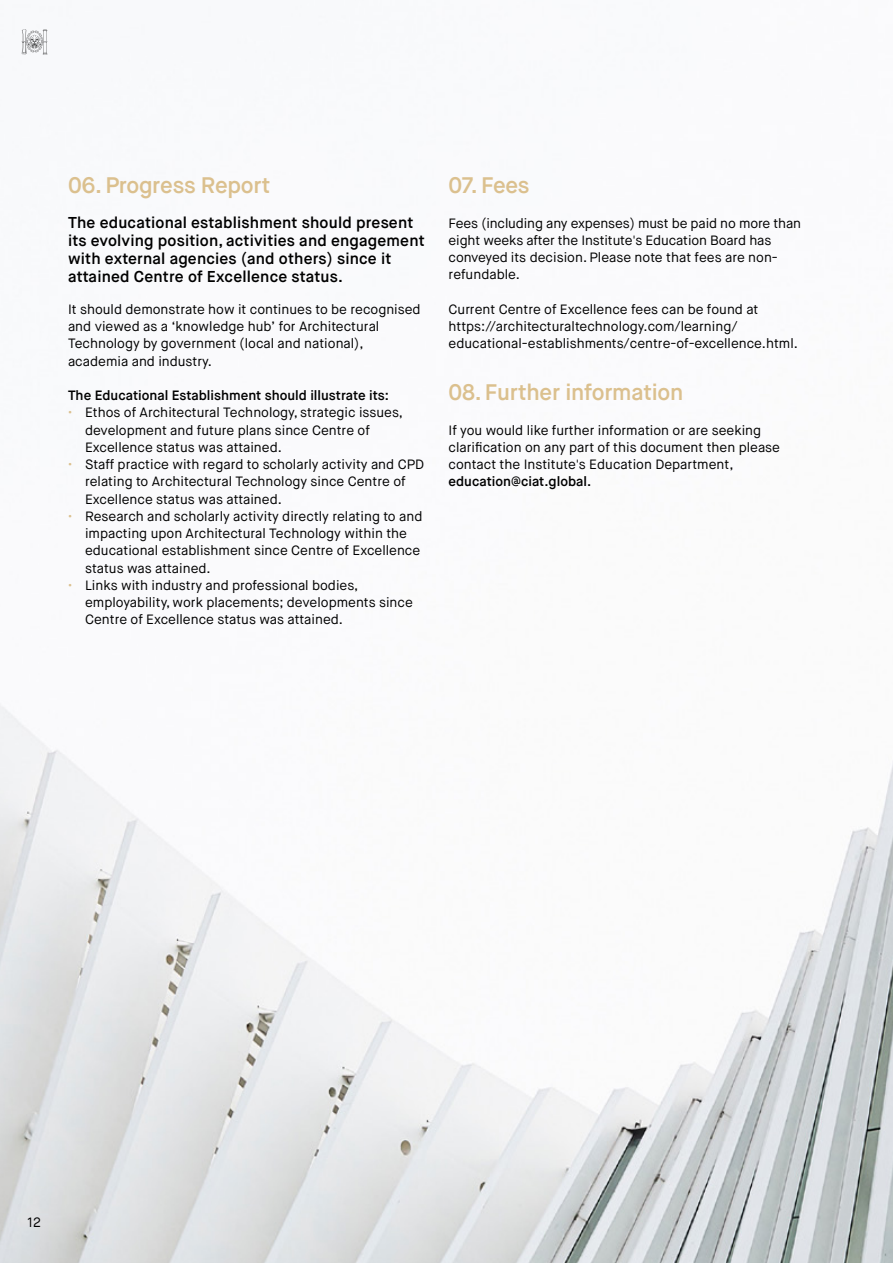
<style>
.page{position:relative;width:893px;height:1263px;background:#fff}
.page>*{position:absolute;margin:0;border:0;box-sizing:border-box;transform-origin:0 0}
.Body_Copy{font:600 22.5px "Maison Neue";letter-spacing:-.01em;color:#dbc08e}
.Body_Title{font:600 15.75px/18px "Maison Neue";letter-spacing:.01em;color:#000}
.Body_Copy-2{font:13.5px/17.2px "Maison Neue";color:#000}
.Body_Bold{font:600 13.5px "Maison Neue";color:#000}
.s1{color:#dbc08e}
.s2{font-weight:600}
</style>
<div class="page">
<img style="left:0;top:30px;width:893px;height:1233px">
<svg style="left:22px;top:29px;width:25px;height:26px"></svg>
<p class="Body_Copy" style="left:68px;top:171px;width:204px">06. Progress Report</p>
<p class="Body_Title" style="left:68px;top:213px;width:358px">The educational establishment should present its evolving position, activities and engagement with external agencies (and others) since it attained Centre of Excellence status.</p>
<p class="Body_Copy-2" style="left:68px;top:301px;width:354px">It should demonstrate how it continues to be recognised and viewed as a ‘knowledge hub’ for Architectural Technology by government (local and national), academia and industry.</p>
<p class="Body_Bold" style="left:68px;top:387px;width:322px">The Educational Establishment should illustrate its:</p>
<p class="Body_Copy-2" style="left:85px;top:404px;width:320px;text-indent:-17px"><span class="s1">•</span> Ethos of Architectural Technology, strategic issues, development and future plans since Centre of<br>Excellence status was attained.</p>
<p class="Body_Copy-2" style="left:85px;top:456px;width:340px;text-indent:-17px"><span class="s1">•</span> Staff practice with regard to scholarly activity and CPD relating to Architectural Technology since Centre of<br>Excellence status was attained.</p>
<p class="Body_Copy-2" style="left:85px;top:508px;width:339px;text-indent:-17px"><span class="s1">•</span> Research and scholarly activity directly relating to and impacting upon Architectural Technology within the educational establishment since Centre of Excellence status was attained.</p>
<p class="Body_Copy-2" style="left:85px;top:577px;width:329px;text-indent:-17px"><span class="s1">•</span> Links with industry and professional bodies, employability, work placements; developments since<br>Centre of Excellence status was attained.</p>
<p class="Body_Copy" style="left:449px;top:171px;width:82px">07. Fees</p>
<p class="Body_Copy-2" style="left:449px;top:214px;width:354px">Fees (including any expenses) must be paid no more than eight weeks after the Institute's Education Board has conveyed its decision. Please note that fees are non&shy;refundable.</p>
<p class="Body_Copy-2" style="left:449px;top:301px;width:311px">Current Centre of Excellence fees can be found at</p>
<p class="Body_Copy-2" style="left:449px;top:318px;width:351px">https://architecturaltechnology.com/learning/ educational-establishments/centre-of-excellence.html.</p>
<p class="Body_Copy" style="left:449px;top:378px;width:236px">08. Further information</p>
<p class="Body_Copy-2" style="left:449px;top:421px;width:333px">If you would like further information or are seeking clarification on any part of this document then please contact the Institute's Education Department, <span class="s2">education@ciat.global.</span></p>
<p class="Body_Copy-2" style="left:27px;top:1213px;width:15px">12</p>
</div>
